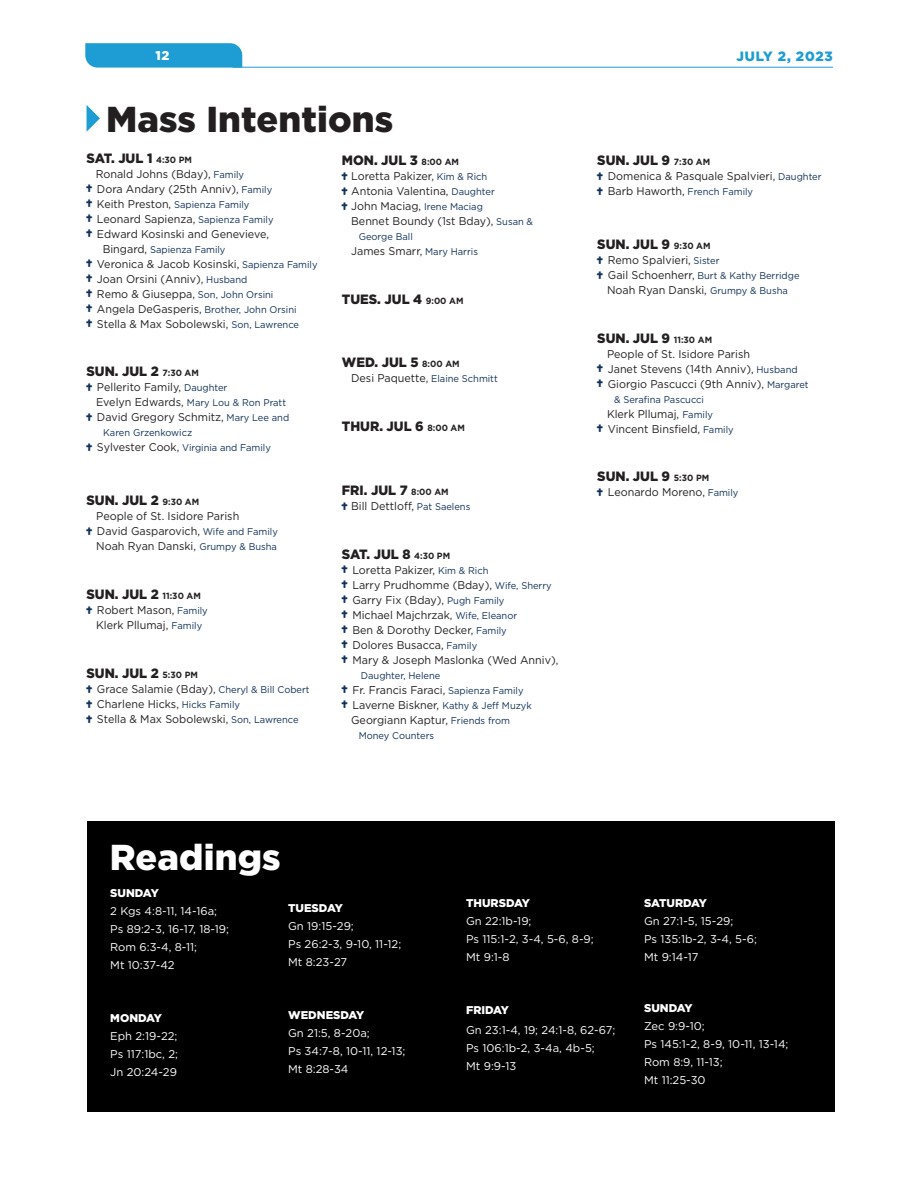
<style>
.page{position:relative;width:918px;height:1188px;background:#fff}
.page>*{position:absolute;margin:0;border:0;box-sizing:border-box;transform-origin:0 0}
.t1{font:900 36px "Gotham";letter-spacing:.005em;color:#231f20}
.t2{font:900 36px "Gotham";letter-spacing:.005em;color:#fff}
.t3{font:900 13.5px "Gotham";color:#231f20;scale:.96 1}
.t4{font:900 13.5px "Gotham";color:#1d9dd3}
.t5{font:900 12.75px "Gotham";color:#fff}
.t6{font:11.25px "Gotham";color:#231f20;scale:.96 1}
.t7{font:11.25px "Gotham";color:#fff}
.Mass_Intention_Day_T{font:900 11.25px "Gotham";color:#fff}
.t8{font:9.75px "Gotham";color:#113258;scale:.96 1}
.s1{font-weight:700;font-size:9px}
.s2{font-size:9.75px;color:#113258}
.s3{font-size:11.25px;color:#231f20}
</style>
<div class="page">
<hr style="left:233px;top:67px;width:600px;height:1px;background:#1d9dd3">
<svg style="left:85px;top:43px;width:157px;height:25px;background:#26a1d4"></svg>
<svg style="left:87px;top:105px;width:13px;height:27px"></svg>
<div style="left:87px;top:822px;width:748px;height:290px;background:#000"></div>
<p class="t5" style="left:156px;top:46px;width:15px">12</p>
<p class="t4" style="left:737px;top:47px;width:98px">JULY 2, 2023</p>
<h3 class="t1" style="left:106px;top:94px;width:289px">Mass Intentions</h3>
<p class="t3" style="left:86px;top:149px;width:111px">SAT. JUL 1 <span class="s1">4:30 PM</span></p>
<p class="t6" style="left:96px;top:166px;width:156px">Ronald Johns (Bday), <span class="s2">Family</span></p>
<p class="t6" style="left:97px;top:181px;width:184px">Dora Andary (25th Anniv), <span class="s2">Family</span></p>
<p class="t8" style="left:97px;top:198px;width:160px"><span class="s3">Keith Preston,</span> Sapienza Family</p>
<p class="t6" style="left:97px;top:211px;width:185px">Leonard Sapienza, <span class="s2">Sapienza Family</span></p>
<p class="t6" style="left:97px;top:226px;width:181px">Edward Kosinski and Genevieve,</p>
<p class="t8" style="left:103px;top:243px;width:129px"><span class="s3">Bingard,</span> Sapienza Family</p>
<p class="t6" style="left:97px;top:256px;width:231px">Veronica &amp; Jacob Kosinski, <span class="s2">Sapienza Family</span></p>
<p class="t6" style="left:97px;top:271px;width:158px">Joan Orsini (Anniv), <span class="s2">Husband</span></p>
<p class="t6" style="left:97px;top:286px;width:185px">Remo &amp; Giuseppa, <span class="s2">Son, John Orsini</span></p>
<p class="t8" style="left:97px;top:303px;width:209px"><span class="s3">Angela DeGasperis,</span> Brother, John Orsini</p>
<p class="t6" style="left:97px;top:316px;width:212px">Stella &amp; Max Sobolewski, <span class="s2">Son, Lawrence</span></p>
<p class="t3" style="left:86px;top:362px;width:119px">SUN. JUL 2 <span class="s1">7:30 AM</span></p>
<p class="t6" style="left:97px;top:380px;width:137px">Pellerito Family, <span class="s2">Daughter</span></p>
<p class="t8" style="left:96px;top:397px;width:199px"><span class="s3">Evelyn Edwards,</span> Mary Lou &amp; Ron Pratt</p>
<p class="t6" style="left:97px;top:410px;width:202px">David Gregory Schmitz, <span class="s2">Mary Lee and</span></p>
<p class="t8" style="left:103px;top:427px;width:94px">Karen Grzenkowicz</p>
<p class="t8" style="left:97px;top:442px;width:183px"><span class="s3">Sylvester Cook,</span> Virginia and Family</p>
<p class="t3" style="left:86px;top:491px;width:119px">SUN. JUL 2 <span class="s1">9:30 AM</span></p>
<p class="t6" style="left:96px;top:509px;width:151px">People of St. Isidore Parish</p>
<p class="t6" style="left:97px;top:524px;width:190px">David Gasparovich, <span class="s2">Wife and Family</span></p>
<p class="t6" style="left:96px;top:539px;width:190px">Noah Ryan Danski, <span class="s2">Grumpy &amp; Busha</span></p>
<p class="t3" style="left:86px;top:585px;width:121px">SUN. JUL 2 <span class="s1">11:30 AM</span></p>
<p class="t6" style="left:97px;top:603px;width:117px">Robert Mason, <span class="s2">Family</span></p>
<p class="t6" style="left:96px;top:618px;width:112px">Klerk Pllumaj, <span class="s2">Family</span></p>
<p class="t3" style="left:86px;top:664px;width:118px">SUN. JUL 2 <span class="s1">5:30 PM</span></p>
<p class="t6" style="left:97px;top:682px;width:223px">Grace Salamie (Bday), <span class="s2">Cheryl &amp; Bill Cobert</span></p>
<p class="t6" style="left:97px;top:697px;width:150px">Charlene Hicks, <span class="s2">Hicks Family</span></p>
<p class="t6" style="left:97px;top:712px;width:212px">Stella &amp; Max Sobolewski, <span class="s2">Son, Lawrence</span></p>
<p class="t3" style="left:342px;top:151px;width:124px">MON. JUL 3 <span class="s1">8:00 AM</span></p>
<p class="t6" style="left:351px;top:169px;width:143px">Loretta Pakizer, <span class="s2">Kim &amp; Rich</span></p>
<p class="t6" style="left:351px;top:184px;width:151px">Antonia Valentina, <span class="s2">Daughter</span></p>
<p class="t6" style="left:351px;top:199px;width:139px">John Maciag, <span class="s2">Irene Maciag</span></p>
<p class="t6" style="left:351px;top:214px;width:191px">Bennet Boundy (1st Bday), <span class="s2">Susan &amp;</span></p>
<p class="t8" style="left:359px;top:230px;width:58px">George Ball</p>
<p class="t6" style="left:351px;top:244px;width:134px">James Smarr, <span class="s2">Mary Harris</span></p>
<p class="t3" style="left:342px;top:289px;width:128px">TUES. JUL 4 <span class="s1">9:00 AM</span></p>
<p class="t3" style="left:342px;top:353px;width:124px">WED. JUL 5 <span class="s1">8:00 AM</span></p>
<p class="t6" style="left:351px;top:371px;width:154px">Desi Paquette, <span class="s2">Elaine Schmitt</span></p>
<p class="t3" style="left:342px;top:417px;width:130px">THUR. JUL 6 <span class="s1">8:00 AM</span></p>
<p class="t3" style="left:342px;top:481px;width:113px">FRI. JUL 7 <span class="s1">8:00 AM</span></p>
<p class="t6" style="left:351px;top:499px;width:126px">Bill Dettloff, <span class="s2">Pat Saelens</span></p>
<p class="t3" style="left:342px;top:544px;width:114px">SAT. JUL 8 <span class="s1">4:30 PM</span></p>
<p class="t6" style="left:352px;top:562px;width:143px">Loretta Pakizer, <span class="s2">Kim &amp; Rich</span></p>
<p class="t6" style="left:352px;top:577px;width:209px">Larry Prudhomme (Bday), <span class="s2">Wife, Sherry</span></p>
<p class="t6" style="left:352px;top:592px;width:160px">Garry Fix (Bday), <span class="s2">Pugh Family</span></p>
<p class="t6" style="left:352px;top:607px;width:173px">Michael Majchrzak, <span class="s2">Wife, Eleanor</span></p>
<p class="t6" style="left:352px;top:622px;width:162px">Ben &amp; Dorothy Decker, <span class="s2">Family</span></p>
<p class="t6" style="left:352px;top:637px;width:132px">Dolores Busacca, <span class="s2">Family</span></p>
<p class="t6" style="left:352px;top:652px;width:216px">Mary &amp; Joseph Maslonka (Wed Anniv),</p>
<p class="t8" style="left:361px;top:669px;width:84px">Daughter, Helene</p>
<p class="t6" style="left:352px;top:682px;width:180px">Fr. Francis Faraci, <span class="s2">Sapienza Family</span></p>
<p class="t6" style="left:352px;top:697px;width:188px">Laverne Biskner, <span class="s2">Kathy &amp; Jeff Muzyk</span></p>
<p class="t6" style="left:351px;top:712px;width:167px">Georgiann Kaptur, <span class="s2">Friends from</span></p>
<p class="t8" style="left:359px;top:729px;width:80px">Money Counters</p>
<p class="t3" style="left:597px;top:151px;width:119px">SUN. JUL 9 <span class="s1">7:30 AM</span></p>
<p class="t6" style="left:608px;top:169px;width:224px">Domenica &amp; Pasquale Spalvieri, <span class="s2">Daughter</span></p>
<p class="t6" style="left:608px;top:184px;width:153px">Barb Haworth, <span class="s2">French Family</span></p>
<p class="t3" style="left:597px;top:235px;width:120px">SUN. JUL 9 <span class="s1">9:30 AM</span></p>
<p class="t6" style="left:608px;top:253px;width:118px">Remo Spalvieri, <span class="s2">Sister</span></p>
<p class="t8" style="left:608px;top:269px;width:201px"><span class="s3">Gail Schoenherr,</span> Burt &amp; Kathy Berridge</p>
<p class="t6" style="left:607px;top:283px;width:190px">Noah Ryan Danski, <span class="s2">Grumpy &amp; Busha</span></p>
<p class="t3" style="left:597px;top:328px;width:121px">SUN. JUL 9 <span class="s1">11:30 AM</span></p>
<p class="t6" style="left:607px;top:346px;width:151px">People of St. Isidore Parish</p>
<p class="t6" style="left:608px;top:361px;width:199px">Janet Stevens (14th Anniv), <span class="s2">Husband</span></p>
<p class="t6" style="left:608px;top:376px;width:211px">Giorgio Pascucci (9th Anniv), <span class="s2">Margaret</span></p>
<p class="t8" style="left:614px;top:393px;width:95px">&amp; Serafina Pascucci</p>
<p class="t6" style="left:607px;top:406px;width:112px">Klerk Pllumaj, <span class="s2">Family</span></p>
<p class="t6" style="left:608px;top:421px;width:133px">Vincent Binsfield, <span class="s2">Family</span></p>
<p class="t3" style="left:597px;top:467px;width:118px">SUN. JUL 9 <span class="s1">5:30 PM</span></p>
<p class="t6" style="left:608px;top:485px;width:138px">Leonardo Moreno, <span class="s2">Family</span></p>
<h3 class="t2" style="left:110px;top:833px;width:173px">Readings</h3>
<p class="Mass_Intention_Day_T" style="left:110px;top:885px;width:50px">SUNDAY</p>
<p class="t7" style="left:110px;top:904px;width:108px">2 Kgs 4:8-11, 14-16a;</p>
<p class="t7" style="left:110px;top:922px;width:120px">Ps 89:2-3, 16-17, 18-19;</p>
<p class="t7" style="left:110px;top:940px;width:88px">Rom 6:3-4, 8-11;</p>
<p class="t7" style="left:110px;top:958px;width:66px">Mt 10:37-42</p>
<p class="Mass_Intention_Day_T" style="left:110px;top:1010px;width:53px">MONDAY</p>
<p class="t7" style="left:110px;top:1029px;width:69px">Eph 2:19-22;</p>
<p class="t7" style="left:110px;top:1047px;width:69px">Ps 117:1bc, 2;</p>
<p class="t7" style="left:110px;top:1065px;width:68px">Jn 20:24-29</p>
<p class="Mass_Intention_Day_T" style="left:288px;top:900px;width:56px">TUESDAY</p>
<p class="t7" style="left:288px;top:919px;width:67px">Gn 19:15-29;</p>
<p class="t7" style="left:288px;top:937px;width:115px">Ps 26:2-3, 9-10, 11-12;</p>
<p class="t7" style="left:288px;top:955px;width:61px">Mt 8:23-27</p>
<p class="Mass_Intention_Day_T" style="left:288px;top:1007px;width:78px">WEDNESDAY</p>
<p class="t7" style="left:288px;top:1026px;width:83px">Gn 21:5, 8-20a;</p>
<p class="t7" style="left:288px;top:1044px;width:119px">Ps 34:7-8, 10-11, 12-13;</p>
<p class="t7" style="left:288px;top:1062px;width:62px">Mt 8:28-34</p>
<p class="Mass_Intention_Day_T" style="left:466px;top:895px;width:65px">THURSDAY</p>
<p class="t7" style="left:466px;top:914px;width:67px">Gn 22:1b-19;</p>
<p class="t7" style="left:466px;top:932px;width:129px">Ps 115:1-2, 3-4, 5-6, 8-9;</p>
<p class="t7" style="left:466px;top:950px;width:45px">Mt 9:1-8</p>
<p class="Mass_Intention_Day_T" style="left:466px;top:1003px;width:44px">FRIDAY</p>
<p class="t7" style="left:466px;top:1023px;width:151px">Gn 23:1-4, 19; 24:1-8, 62-67;</p>
<p class="t7" style="left:466px;top:1041px;width:130px">Ps 106:1b-2, 3-4a, 4b-5;</p>
<p class="t7" style="left:466px;top:1059px;width:52px">Mt 9:9-13</p>
<p class="Mass_Intention_Day_T" style="left:644px;top:895px;width:65px">SATURDAY</p>
<p class="t7" style="left:644px;top:914px;width:91px">Gn 27:1-5, 15-29;</p>
<p class="t7" style="left:644px;top:932px;width:114px">Ps 135:1b-2, 3-4, 5-6;</p>
<p class="t7" style="left:644px;top:950px;width:56px">Mt 9:14-17</p>
<p class="Mass_Intention_Day_T" style="left:644px;top:1000px;width:50px">SUNDAY</p>
<p class="t7" style="left:644px;top:1019px;width:62px">Zec 9:9-10;</p>
<p class="t7" style="left:644px;top:1037px;width:146px">Ps 145:1-2, 8-9, 10-11, 13-14;</p>
<p class="t7" style="left:644px;top:1055px;width:80px">Rom 8:9, 11-13;</p>
<p class="t7" style="left:644px;top:1073px;width:63px">Mt 11:25-30</p>
</div>
